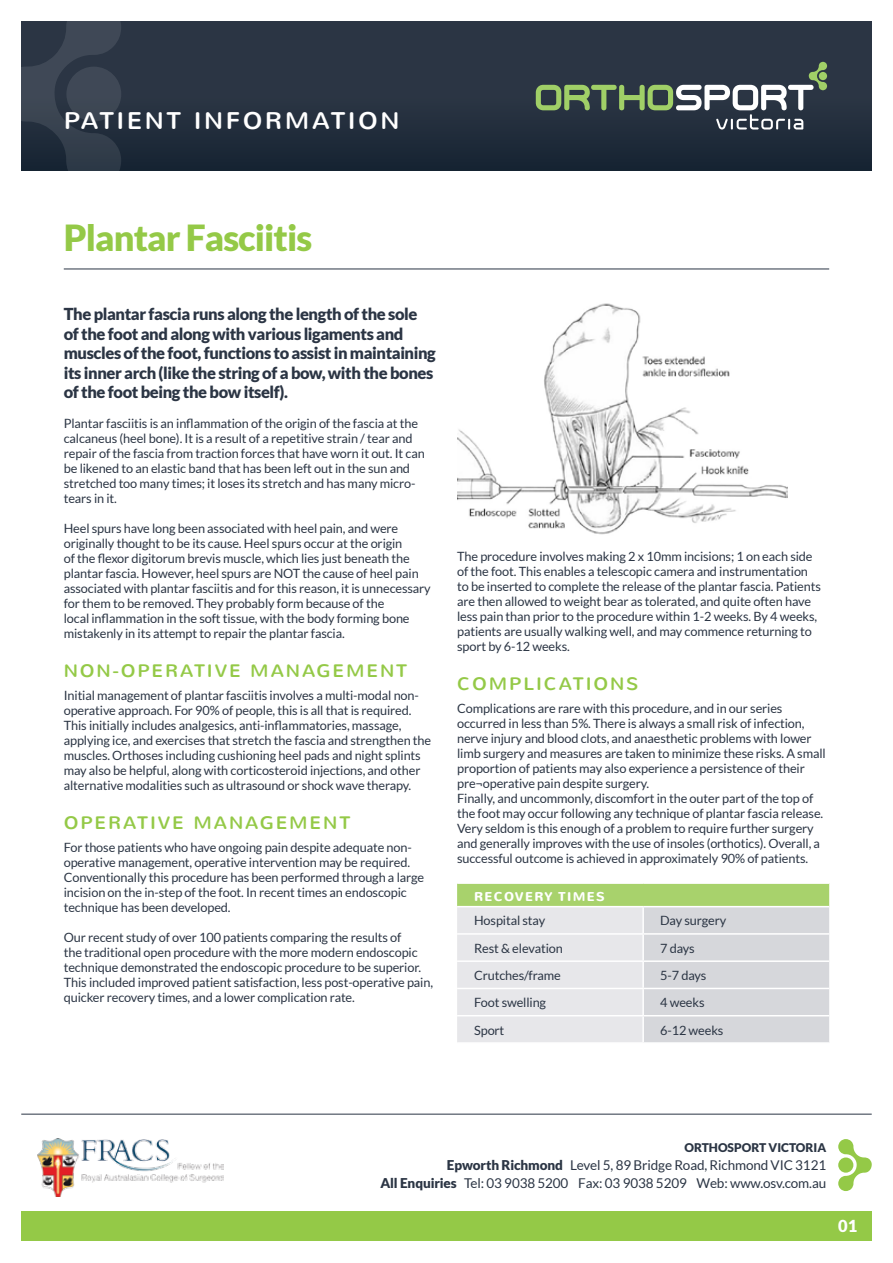
<style>
.page{position:relative;width:893px;height:1263px;background:#fff}
.page>*{position:absolute;margin:0;border:0;box-sizing:border-box;transform-origin:0 0}
.t1{font:900 36px "Lato";letter-spacing:-.025em;color:#94c947}
.t2{font:24px "Nunito";letter-spacing:.1em;color:#fff;scale:1.05 1}
.t3{font:18px "Nunito";letter-spacing:.1em;color:#94c947;scale:1.05 1}
.t4{font:900 16.5px/19.5px "Lato";letter-spacing:-.025em;color:#2b3544}
.t5{font:900 16.5px "Lato";color:#fff}
.t6{font:13.5px/18px "Lato";letter-spacing:-.01em;color:#2b3544;text-align:right}
.t7{font:12.75px/15px "Lato";letter-spacing:-.01em;color:#2b3544}
.t8{font:700 12.75px "Nunito";letter-spacing:.1em;color:#fff}
.t9{font:900 12px "Lato";color:#2b3544}
.s1{font-weight:900}
</style>
<div class="page">
<div style="left:21px;top:21px;width:851px;height:149px;background:linear-gradient(to bottom,#303a49,#1b2837)"></div>
<svg style="left:21px;top:21px;width:100px;height:149px;background:#313c4a"></svg>
<div style="left:21px;top:1211px;width:851px;height:29px;background:#94c947"></div>
<svg style="left:536px;top:62px;width:291px;height:68px;background:#4a5759"></svg>
<img style="left:37px;top:1138px;width:187px;height:58px">
<hr style="left:21px;top:1114px;width:851px;height:1px;background:#2b3544">
<svg style="left:838px;top:1139px;width:34px;height:52px"></svg>
<svg style="left:457px;top:884px;width:372px;height:158px;background:#d6ddd1"></svg>
<hr style="left:457px;top:933px;width:186px;height:2px;background:#fff">
<hr style="left:643px;top:933px;width:186px;height:2px;background:#fff">
<hr style="left:457px;top:988px;width:186px;height:1px;background:#fff">
<hr style="left:643px;top:988px;width:186px;height:1px;background:#fff">
<hr style="left:457px;top:1015px;width:186px;height:1px;background:#fff">
<hr style="left:643px;top:1015px;width:186px;height:1px;background:#fff">
<hr style="left:457px;top:960px;width:186px;height:2px;background:#fff">
<hr style="left:643px;top:960px;width:186px;height:2px;background:#fff">
<hr style="left:457px;top:906px;width:186px;height:1px;background:#fff">
<hr style="left:643px;top:906px;width:186px;height:1px;background:#fff">
<hr style="left:642px;top:907px;width:2px;height:26px;background:#fff">
<hr style="left:642px;top:935px;width:2px;height:25px;background:#fff">
<hr style="left:642px;top:962px;width:2px;height:26px;background:#fff">
<hr style="left:642px;top:989px;width:2px;height:26px;background:#fff">
<hr style="left:642px;top:1016px;width:2px;height:26px;background:#fff">
<hr style="left:64px;top:269px;width:765px;height:1px;background:#2b3544">
<img style="left:457px;top:303px;width:331px;height:232px">
<h2 class="t2" style="left:64px;top:105px;width:321px">PATIENT INFORMATION</h2>
<h1 class="t1" style="left:64px;top:217px;width:250px">Plantar Fasciitis</h1>
<p class="t4" style="left:64px;top:304px;width:374px">The plantar fascia runs along the length of the sole of the foot and along with various ligaments and muscles of the foot, functions to assist in maintaining its inner arch (like the string of a bow, with the bones of the foot being the bow itself).</p>
<p class="t7" style="left:64px;top:416px;width:363px">Plantar fasciitis is an inflammation of the origin of the fascia at the calcaneus (heel bone). It is a result of a repetitive strain / tear and repair of the fascia from traction forces that have worn it out. It can be likened to an elastic band that has been left out in the sun and stretched too many times; it loses its stretch and has many micro&shy;tears in it.</p>
<p class="t7" style="left:64px;top:521px;width:368px">Heel spurs have long been associated with heel pain, and were originally thought to be its cause. Heel spurs occur at the origin<br>of the flexor digitorum brevis muscle, which lies just beneath the plantar fascia. However, heel spurs are NOT the cause of heel pain associated with plantar fasciitis and for this reason, it is unnecessary for them to be removed. They probably form because of the<br>local inflammation in the soft tissue, with the body forming bone mistakenly in its attempt to repair the plantar fascia.</p>
<h3 class="t3" style="left:64px;top:659px;width:329px">NON-OPERATIVE MANAGEMENT</h3>
<p class="t7" style="left:64px;top:688px;width:369px">Initial management of plantar fasciitis involves a multi-modal non&shy;operative approach. For 90% of people, this is all that is required.<br>This initially includes analgesics, anti-inflammatories, massage, applying ice, and exercises that stretch the fascia and strengthen the muscles. Orthoses including cushioning heel pads and night splints may also be helpful, along with corticosteroid injections, and other alternative modalities such as ultrasound or shock wave therapy.</p>
<h3 class="t3" style="left:64px;top:811px;width:274px">OPERATIVE MANAGEMENT</h3>
<p class="t7" style="left:64px;top:840px;width:362px">For those patients who have ongoing pain despite adequate non&shy;operative management, operative intervention may be required.<br>Conventionally this procedure has been performed through a large incision on the in-step of the foot. In recent times an endoscopic technique has been developed.</p>
<p class="t7" style="left:64px;top:930px;width:371px">Our recent study of over 100 patients comparing the results of<br>the traditional open procedure with the more modern endoscopic technique demonstrated the endoscopic procedure to be superior.<br>This included improved patient satisfaction, less post-operative pain, quicker recovery times, and a lower complication rate.</p>
<p class="t7" style="left:457px;top:549px;width:365px">The procedure involves making 2 x 10mm incisions; 1 on each side of the foot. This enables a telescopic camera and instrumentation to be inserted to complete the release of the plantar fascia. Patients are then allowed to weight bear as tolerated, and quite often have less pain than prior to the procedure within 1-2 weeks. By 4 weeks, patients are usually walking well, and may commence returning to sport by 6-12 weeks.</p>
<h3 class="t3" style="left:457px;top:672px;width:174px">COMPLICATIONS</h3>
<p class="t7" style="left:457px;top:701px;width:370px">Complications are rare with this procedure, and in our series occurred in less than 5%. There is always a small risk of infection, nerve injury and blood clots, and anaesthetic problems with lower limb surgery and measures are taken to minimize these risks. A small proportion of patients may also experience a persistence of their pre¬operative pain despite surgery.<br>Finally, and uncommonly, discomfort in the outer part of the top of the foot may occur following any technique of plantar fascia release.<br>Very seldom is this enough of a problem to require further surgery and generally improves with the use of insoles (orthotics). Overall, a successful outcome is achieved in approximately 90% of patients.</p>
<p class="t8" style="left:474px;top:888px;width:132px">RECOVERY TIMES</p>
<p class="t7" style="left:474px;top:913px;width:73px">Hospital stay</p>
<p class="t7" style="left:660px;top:913px;width:68px">Day surgery</p>
<p class="t7" style="left:474px;top:940px;width:90px">Rest &amp; elevation</p>
<p class="t7" style="left:660px;top:940px;width:36px">7 days</p>
<p class="t7" style="left:474px;top:968px;width:88px">Crutches/frame</p>
<p class="t7" style="left:660px;top:968px;width:48px">5-7 days</p>
<p class="t7" style="left:474px;top:995px;width:74px">Foot swelling</p>
<p class="t7" style="left:660px;top:995px;width:46px">4 weeks</p>
<p class="t7" style="left:474px;top:1022px;width:32px">Sport</p>
<p class="t7" style="left:660px;top:1022px;width:65px">6-12 weeks</p>
<p class="t9" style="left:685px;top:1141px;width:143px">ORTHOSPORT VICTORIA</p>
<p class="t6" style="left:380px;top:1156px;width:447px"><span class="s1">Epworth Richmond</span> Level 5, 89 Bridge Road, Richmond VIC 3121<br><span class="s1">All Enquiries</span> Tel: 03 9038 5200 Fax: 03 9038 5209 Web: www.osv.com.au</p>
<p class="t5" style="left:838px;top:1216px;width:21px">01</p>
</div>
